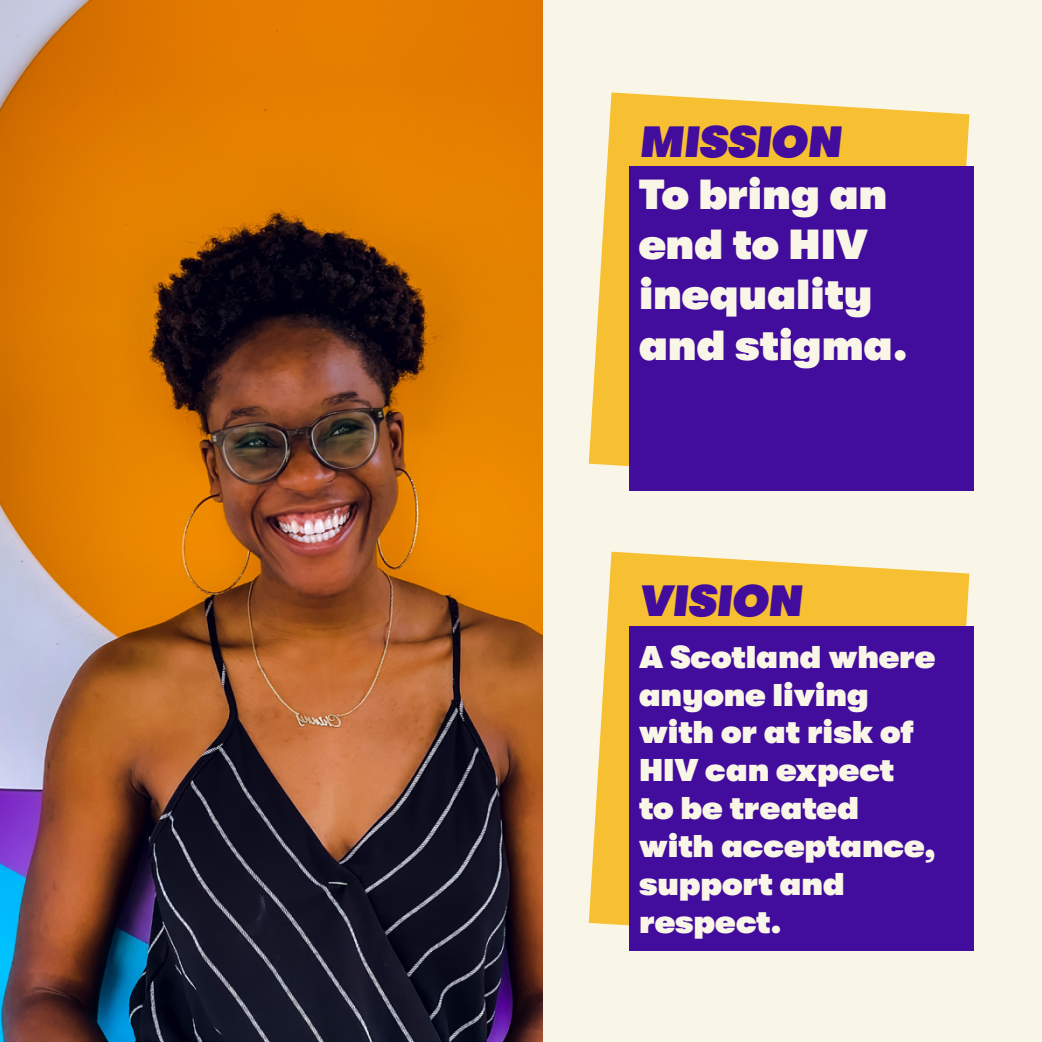
<style>
.page{position:relative;width:1042px;height:1042px;background:#fff}
.page>*{position:absolute;margin:0;border:0;box-sizing:border-box;transform-origin:0 0}
.t1{font:43.75px "GT Walsheim U Bd Ob";color:#420c9d}
.t2{font:42px/50.4px "GT Walsheim U Bd";color:#faf6e7}
.t3{font:31.5px/37.8px "GT Walsheim U Bd";color:#faf6e7}
</style>
<div class="page">
<div style="left:542px;top:0;width:500px;height:1042px;background:#faf6e7"></div>
<hr style="left:1041px;top:0;width:1px;height:1042px;background:#e55405">
<img style="left:0;top:0;width:542px;height:1042px">
<svg style="left:589px;top:552px;width:380px;height:374px;fill:#f6c032"></svg>
<div style="left:629px;top:572px;width:182px;height:54px;background:#f6c032"></div>
<div style="left:629px;top:626px;width:344px;height:324px;background:#420c9d"></div>
<svg style="left:589px;top:92px;width:380px;height:375px;fill:#f6c032"></svg>
<div style="left:629px;top:113px;width:222px;height:54px;background:#f6c032"></div>
<div style="left:629px;top:167px;width:344px;height:324px;background:#420c9d"></div>
<hr style="left:1041px;top:160px;width:1px;height:55px;background:#faf6e7">
<hr style="left:1041px;top:306px;width:1px;height:55px;background:#faf6e7">
<hr style="left:1041px;top:502px;width:1px;height:55px;background:#faf6e7">
<hr style="left:1041px;top:663px;width:1px;height:55px;background:#faf6e7">
<h1 class="t1" style="left:639px;top:117px;width:203px">MISSION</h1>
<h2 class="t2" style="left:639px;top:169px;width:270px">To bring an end to HIV inequality and stigma.</h2>
<h1 class="t1" style="left:639px;top:576px;width:164px">VISION</h1>
<p class="t3" style="left:639px;top:638px;width:298px">A Scotland where anyone living with or at risk of<br>HIV can expect to be treated with acceptance, support and respect.</p>
</div>
